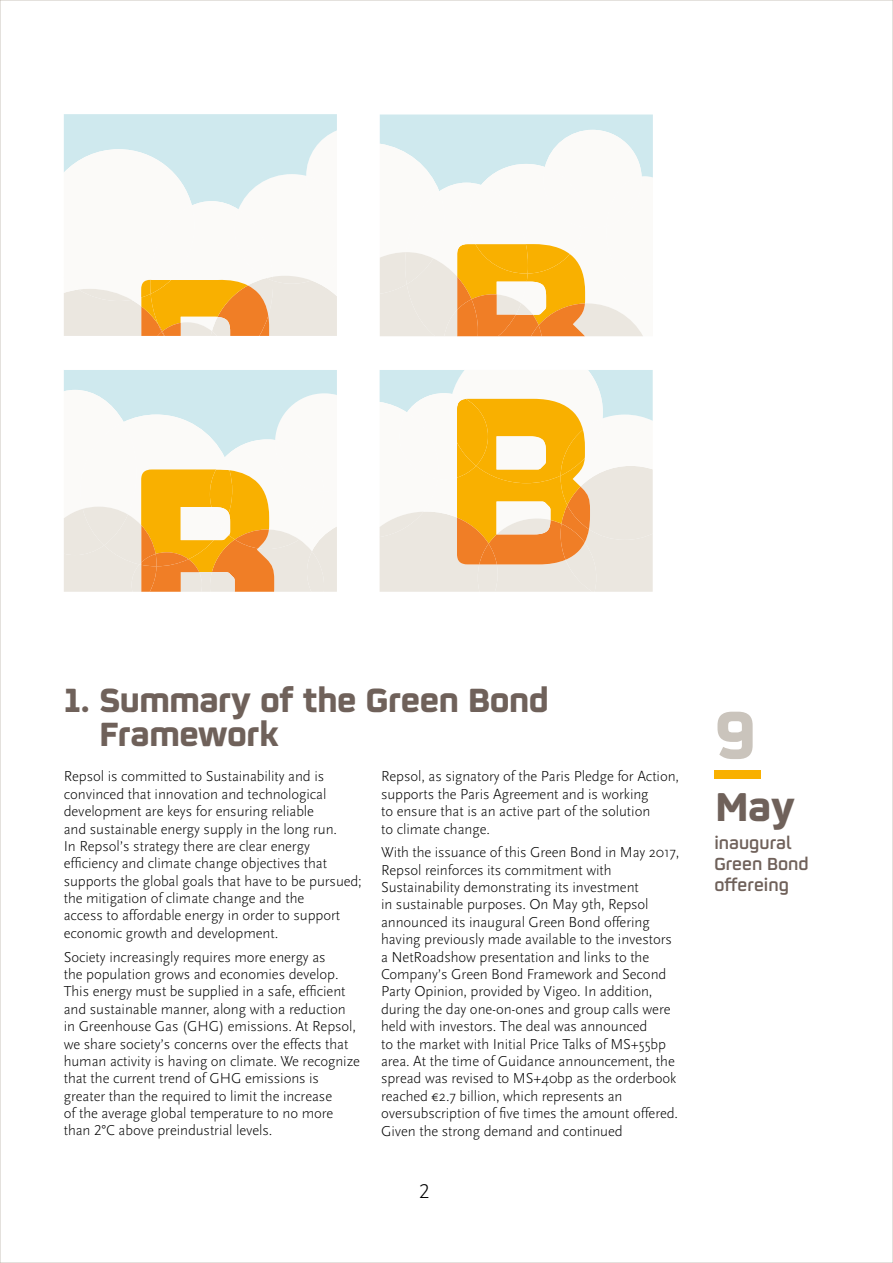
<style>
.page{position:relative;width:893px;height:1263px;background:#fff}
.page>*{position:absolute;margin:0;border:0;box-sizing:border-box;transform-origin:0 0}
.t1{font:700 75px "Repsol";color:#cac4bc}
.t2{font:700 45px "Repsol";color:#6f615a}
.t3{font:700 37.5px/34.5px "Repsol";letter-spacing:-.015em;color:#6f615a}
.t4{font:300 21px "Scala Sans Pro";color:#000}
.t5{font:600 19.5px/21px "Repsol";color:#6f615a}
.t6{font:300 15px/17.4px "Scala Sans Pro";letter-spacing:-.005em;color:#000}
</style>
<div class="page">
<div style="left:714px;top:770px;width:47px;height:9px;background:#f9b000"></div>
<svg style="left:64px;top:114px;width:273px;height:222px"></svg>
<svg style="left:380px;top:370px;width:273px;height:222px"></svg>
<svg style="left:380px;top:114px;width:273px;height:222px"></svg>
<svg style="left:64px;top:370px;width:273px;height:222px"></svg>
<h3 class="t3" style="left:99px;top:677px;width:451px;text-indent:-36px">1. Summary of the Green Bond<br>Framework</h3>
<p class="t6" style="left:64px;top:768px;width:300px">Repsol is committed to Sustainability and is convinced that innovation and technological development are keys for ensuring reliable<br>and sustainable energy supply in the long run.<br>In Repsol’s strategy there are clear energy efficiency and climate change objectives that supports the global goals that have to be pursued; the mitigation of climate change and the<br>access to affordable energy in order to support economic growth and development.</p>
<p class="t6" style="left:64px;top:948px;width:298px">Society increasingly requires more energy as<br>the population grows and economies develop.<br>This energy must be supplied in a safe, efficient and sustainable manner, along with a reduction in Greenhouse Gas (GHG) emissions. At Repsol, we share society’s concerns over the effects that human activity is having on climate. We recognize that the current trend of GHG emissions is greater than the required to limit the increase<br>of the average global temperature to no more than 2°C above preindustrial levels.</p>
<h1 class="t1" style="left:714px;top:672px;width:45px">9</h1>
<p class="t6" style="left:381px;top:768px;width:300px">Repsol, as signatory of the Paris Pledge for Action, supports the Paris Agreement and is working<br>to ensure that is an active part of the solution<br>to climate change.</p>
<p class="t6" style="left:381px;top:844px;width:300px">With the issuance of this Green Bond in May 2017, Repsol reinforces its commitment with Sustainability demonstrating its investment<br>in sustainable purposes. On May 9th, Repsol announced its inaugural Green Bond offering having previously made available to the investors a NetRoadshow presentation and links to the Company’s Green Bond Framework and Second Party Opinion, provided by Vigeo. In addition, during the day one-on-ones and group calls were held with investors. The deal was announced<br>to the market with Initial Price Talks of MS+55bp area. At the time of Guidance announcement, the spread was revised to MS+40bp as the orderbook reached €2.7 billion, which represents an oversubscription of five times the amount offered.<br>Given the strong demand and continued</p>
<h3 class="t5" style="left:714px;top:830px;width:96px">inaugural<br>Green Bond offereing</h3>
<h2 class="t2" style="left:715px;top:769px;width:81px">May</h2>
<h3 class="t4" style="left:419px;top:1179px;width:12px">2</h3>
</div>
